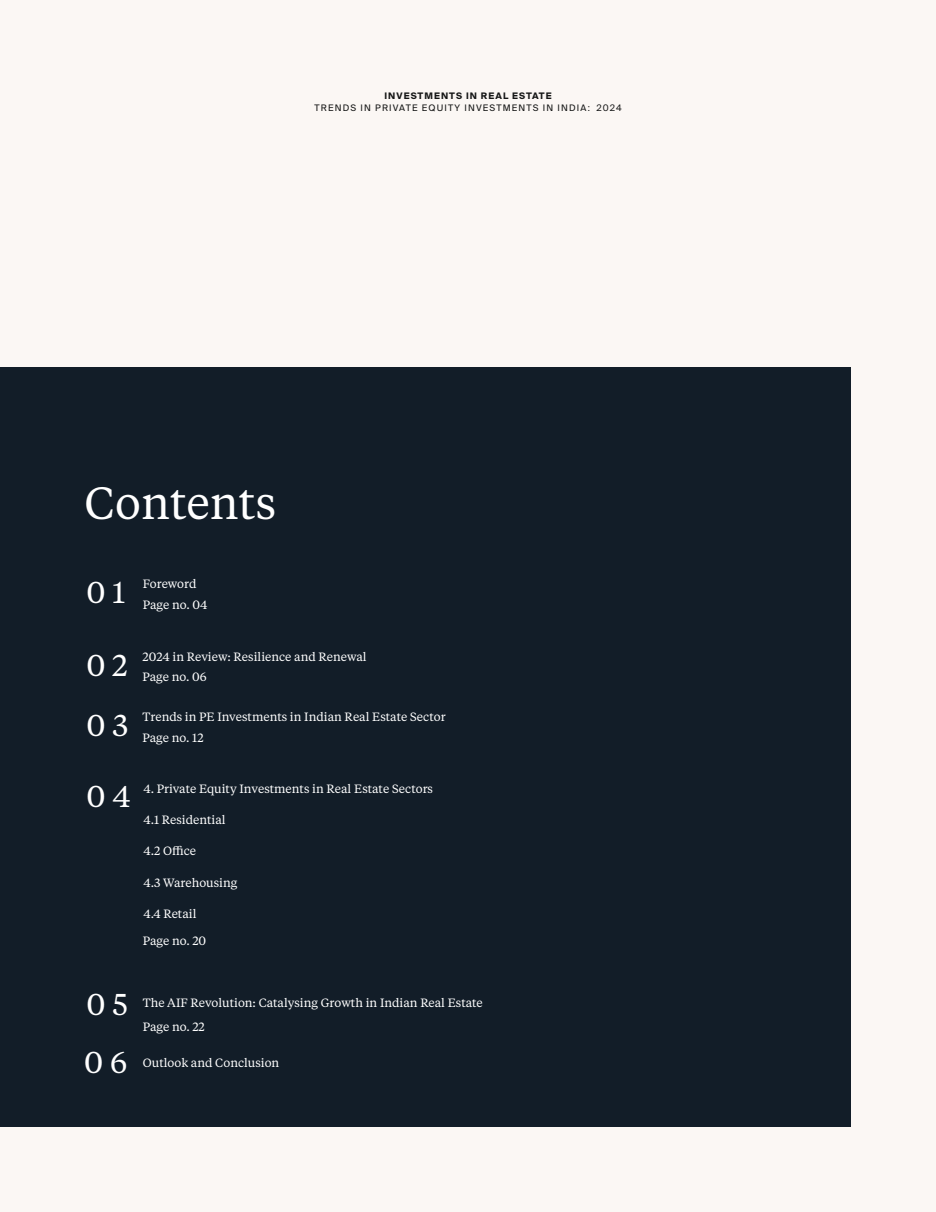
<style>
.page{position:relative;width:936px;height:1212px;background:#fff}
.page>*{position:absolute;margin:0;border:0;box-sizing:border-box;transform-origin:0 0}
.t1{font:45px "Tiempos Text";color:#fff}
.t2{font:30px "Tiempos Text";letter-spacing:.225em;color:#fff}
.t3{font:12px "Tiempos Text";color:#fff}
.t4{font:9px "Suisse Intl";letter-spacing:.13em;color:#151616}
.t5{font:700 9px "Suisse Intl";letter-spacing:.115em;color:#151616}
</style>
<div class="page">
<div style="left:0;top:0;width:935px;height:1212px;background:#fbf7f4"></div>
<div style="left:0;top:367px;width:850px;height:760px;background:#121d28"></div>
<p class="t5" style="left:384px;top:92px;width:169px">INVESTMENTS IN REAL ESTATE</p>
<p class="t4" style="left:314px;top:104px;width:309px">TRENDS IN PRIVATE EQUITY INVESTMENTS IN INDIA: 2024</p>
<h1 class="t1" style="left:84px;top:483px;width:193px">Contents</h1>
<h2 class="t2" style="left:86px;top:579px;width:40px">01</h2>
<p class="t3" style="left:143px;top:579px;width:55px">Foreword</p>
<p class="t3" style="left:143px;top:599px;width:66px">Page no. 04</p>
<h2 class="t2" style="left:86px;top:652px;width:43px">02</h2>
<h2 class="t2" style="left:86px;top:712px;width:43px">03</h2>
<p class="t3" style="left:142px;top:651px;width:226px">2024 in Review: Resilience and Renewal</p>
<p class="t3" style="left:142px;top:672px;width:66px">Page no. 06</p>
<p class="t3" style="left:142px;top:712px;width:305px">Trends in PE Investments in Indian Real Estate Sector</p>
<p class="t3" style="left:142px;top:732px;width:63px">Page no. 12</p>
<h2 class="t2" style="left:86px;top:783px;width:45px">04</h2>
<p class="t3" style="left:143px;top:783px;width:291px">4. Private Equity Investments in Real Estate Sectors</p>
<p class="t3" style="left:143px;top:814px;width:84px">4.1 Residential</p>
<p class="t3" style="left:143px;top:846px;width:54px">4.2 Office</p>
<p class="t3" style="left:143px;top:877px;width:95px">4.3 Warehousing</p>
<p class="t3" style="left:143px;top:909px;width:54px">4.4 Retail</p>
<p class="t3" style="left:143px;top:936px;width:65px">Page no. 20</p>
<h2 class="t2" style="left:86px;top:990px;width:43px">05</h2>
<p class="t3" style="left:143px;top:997px;width:341px">The AIF Revolution: Catalysing Growth in Indian Real Estate</p>
<p class="t3" style="left:143px;top:1021px;width:64px">Page no. 22</p>
<h2 class="t2" style="left:84px;top:1049px;width:45px">06</h2>
<p class="t3" style="left:143px;top:1057px;width:138px">Outlook and Conclusion</p>
</div>
